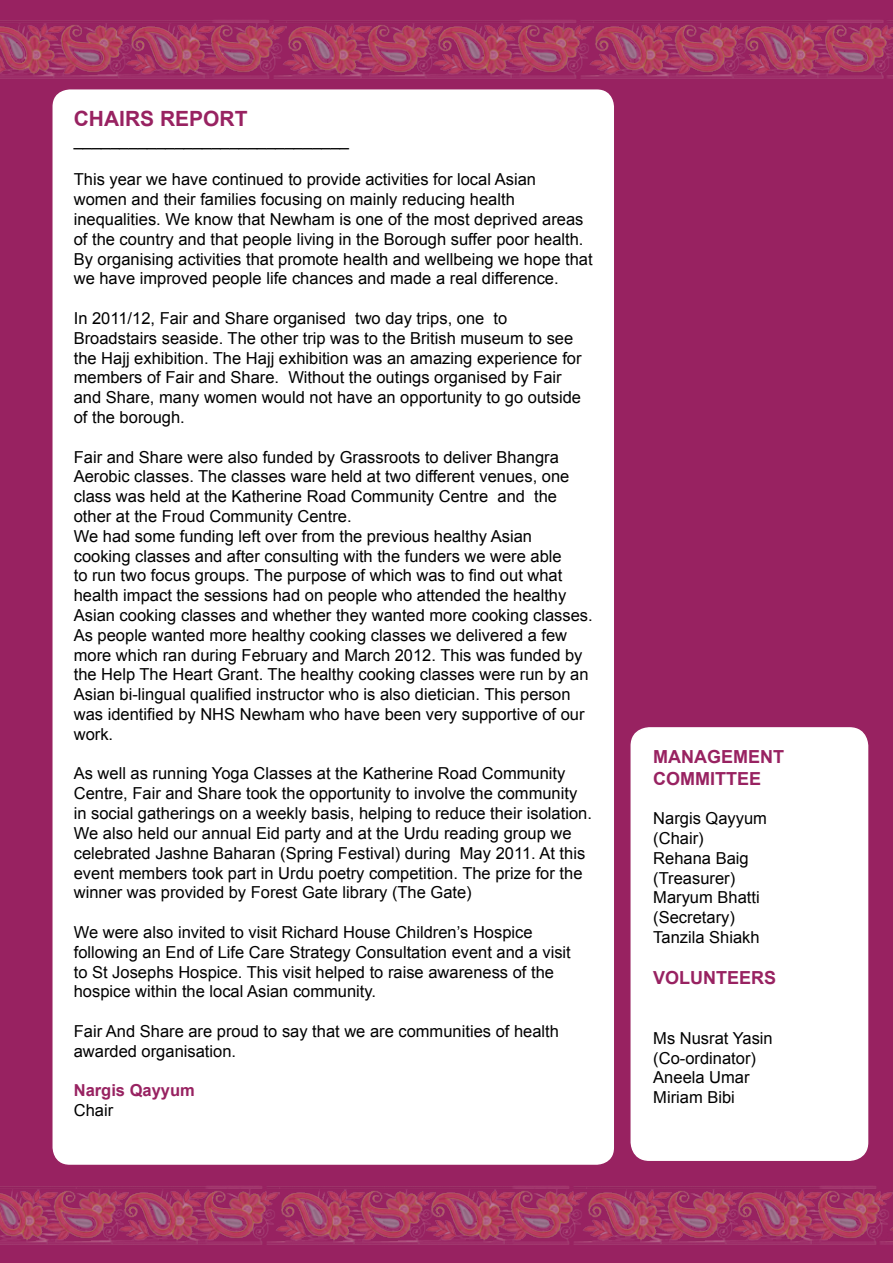
<style>
.page{position:relative;width:893px;height:1263px;background:#fff}
.page>*{position:absolute;margin:0;border:0;box-sizing:border-box;transform-origin:0 0}
.t1{font:700 21px "Arial";color:#982261}
.t2{font:700 18px/21.6px "Arial";color:#982261}
.t3{font:16.5px/19.8px "Arial";color:#000}
.t4{font:700 16.5px "Arial";color:#982261}
</style>
<div class="page">
<div style="left:0;top:0;width:877px;height:1263px;background:#982261"></div>
<div style="left:877px;top:0;width:16px;height:1263px;background:#982261"></div>
<img style="left:0;top:20px;width:273px;height:58px">
<img style="left:273px;top:20px;width:307px;height:58px">
<img style="left:580px;top:20px;width:305px;height:58px">
<img style="left:0;top:1186px;width:266px;height:58px">
<img style="left:266px;top:1186px;width:307px;height:58px">
<img style="left:573px;top:1186px;width:320px;height:58px">
<div style="left:631px;top:728px;width:236px;height:432px;background:#fff;border-radius:18px"></div>
<div style="left:630px;top:727px;width:238px;height:434px;border:2px solid #fff;border-radius:18px"></div>
<div style="left:52px;top:89px;width:563px;height:1076px;background:#fff;border-radius:18px"></div>
<img style="left:885px;top:20px;width:8px;height:58px">
<img style="left:878px;top:1194px;width:15px;height:50px">
<p class="t1" style="left:74px;top:105px;width:175px">CHAIRS REPORT</p>
<p class="t3" style="left:74px;top:130px;width:277px">______________________________</p>
<p class="t3" style="left:74px;top:170px;width:520px">This year we have continued to provide activities for local Asian women and their families focusing on mainly reducing health inequalities. We know that Newham is one of the most deprived areas of the country and that people living in the Borough suffer poor health.<br>By organising activities that promote health and wellbeing we hope that we have improved people life chances and made a real difference.</p>
<p class="t3" style="left:74px;top:308px;width:509px">In 2011/12, Fair and Share organised two day trips, one to Broadstairs seaside. The other trip was to the British museum to see the Hajj exhibition. The Hajj exhibition was an amazing experience for members of Fair and Share. Without the outings organised by Fair and Share, many women would not have an opportunity to go outside of the borough.</p>
<p class="t3" style="left:74px;top:447px;width:520px">Fair and Share were also funded by Grassroots to deliver Bhangra Aerobic classes. The classes ware held at two different venues, one class was held at the Katherine Road Community Centre and the other at the Froud Community Centre.<br>We had some funding left over from the previous healthy Asian cooking classes and after consulting with the funders we were able<br>to run two focus groups. The purpose of which was to find out what health impact the sessions had on people who attended the healthy Asian cooking classes and whether they wanted more cooking classes.<br>As people wanted more healthy cooking classes we delivered a few more which ran during February and March 2012. This was funded by the Help The Heart Grant. The healthy cooking classes were run by an Asian bi-lingual qualified instructor who is also dietician. This person was identified by NHS Newham who have been very supportive of our work.</p>
<p class="t3" style="left:74px;top:764px;width:520px">As well as running Yoga Classes at the Katherine Road Community Centre, Fair and Share took the opportunity to involve the community in social gatherings on a weekly basis, helping to reduce their isolation.<br>We also held our annual Eid party and at the Urdu reading group we celebrated Jashne Baharan (Spring Festival) during May 2011. At this event members took part in Urdu poetry competition. The prize for the winner was provided by Forest Gate library (The Gate)</p>
<p class="t3" style="left:74px;top:922px;width:499px">We were also invited to visit Richard House Children’s Hospice following an End of Life Care Strategy Consultation event and a visit to St Josephs Hospice. This visit helped to raise awareness of the hospice within the local Asian community.</p>
<p class="t3" style="left:74px;top:1021px;width:487px">Fair And Share are proud to say that we are communities of health awarded organisation.</p>
<p class="t4" style="left:74px;top:1079px;width:123px">Nargis Qayyum</p>
<p class="t3" style="left:74px;top:1100px;width:41px">Chair</p>
<p class="t2" style="left:653px;top:746px;width:132px">MANAGEMENT<br>COMMITTEE</p>
<p class="t3" style="left:653px;top:809px;width:115px">Nargis Qayyum (Chair)<br>Rehana Baig (Treasurer)<br>Maryum Bhatti (Secretary)<br>Tanzila Shiakh</p>
<p class="t2" style="left:653px;top:968px;width:125px">VOLUNTEERS</p>
<p class="t3" style="left:653px;top:1028px;width:121px">Ms Nusrat Yasin (Co-ordinator)<br>Aneela Umar<br>Miriam Bibi</p>
</div>
